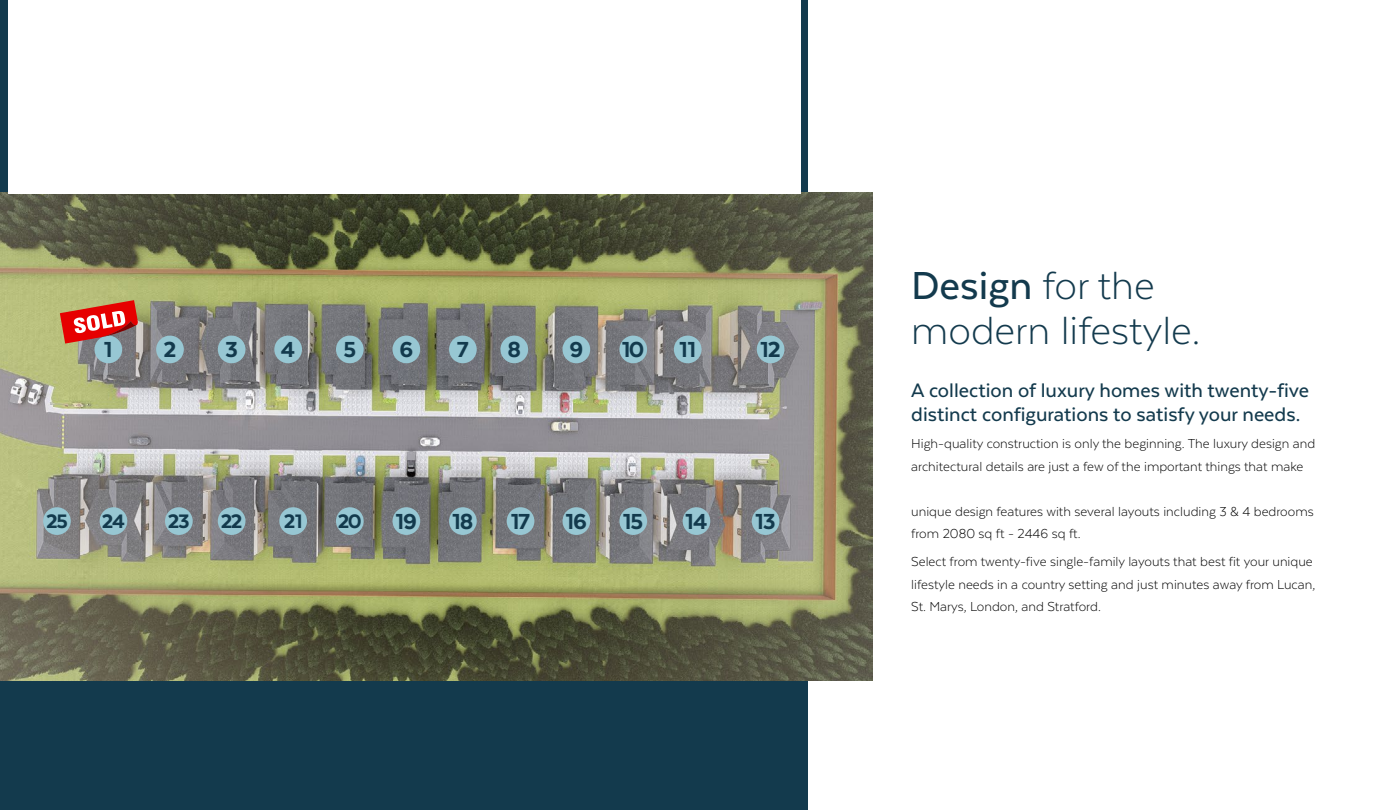
<style>
.page{position:relative;width:1395px;height:810px;background:#fff}
.page>*{position:absolute;margin:0;border:0;box-sizing:border-box;transform-origin:0 0}
.t1{font:300 45px/45px "Texta";color:#133a4d}
.t2{font:800 25.12px "Texta Alt";letter-spacing:-.04em;color:#133a4d}
.t3{font:500 22.5px/23.8px "Texta";color:#133a4d}
.t4{font:800 22.5px "Texta Alt";letter-spacing:-.06em;color:#133a4d}
.t5{font:300 15px/22.5px "Texta";color:#000}
.s1{font-weight:500}
</style>
<div class="page">
<div style="left:0;top:0;width:807px;height:810px;background:#133a4d"></div>
<img style="left:0;top:192px;width:873px;height:488px">
<div style="left:95px;top:336px;width:27px;height:27px;background:#97c7d3;border-radius:50%"></div>
<div style="left:100px;top:507px;width:27px;height:28px;background:#97c7d3;border-radius:50%"></div>
<div style="left:43px;top:507px;width:28px;height:28px;background:#97c7d3;border-radius:50%"></div>
<div style="left:156px;top:336px;width:28px;height:27px;background:#97c7d3;border-radius:50%"></div>
<div style="left:165px;top:507px;width:28px;height:28px;background:#97c7d3;border-radius:50%"></div>
<div style="left:218px;top:336px;width:28px;height:27px;background:#97c7d3;border-radius:50%"></div>
<div style="left:218px;top:507px;width:28px;height:28px;background:#97c7d3;border-radius:50%"></div>
<div style="left:274px;top:336px;width:28px;height:27px;background:#97c7d3;border-radius:50%"></div>
<div style="left:279px;top:507px;width:28px;height:28px;background:#97c7d3;border-radius:50%"></div>
<div style="left:336px;top:336px;width:28px;height:27px;background:#97c7d3;border-radius:50%"></div>
<div style="left:336px;top:507px;width:28px;height:28px;background:#97c7d3;border-radius:50%"></div>
<div style="left:393px;top:336px;width:27px;height:27px;background:#97c7d3;border-radius:50%"></div>
<div style="left:393px;top:507px;width:27px;height:28px;background:#97c7d3;border-radius:50%"></div>
<div style="left:449px;top:336px;width:28px;height:27px;background:#97c7d3;border-radius:50%"></div>
<div style="left:449px;top:507px;width:28px;height:28px;background:#97c7d3;border-radius:50%"></div>
<div style="left:500px;top:336px;width:28px;height:27px;background:#97c7d3;border-radius:50%"></div>
<div style="left:507px;top:507px;width:27px;height:28px;background:#97c7d3;border-radius:50%"></div>
<div style="left:563px;top:336px;width:27px;height:27px;background:#97c7d3;border-radius:50%"></div>
<div style="left:563px;top:507px;width:27px;height:28px;background:#97c7d3;border-radius:50%"></div>
<div style="left:619px;top:336px;width:28px;height:27px;background:#97c7d3;border-radius:50%"></div>
<div style="left:619px;top:507px;width:28px;height:28px;background:#97c7d3;border-radius:50%"></div>
<div style="left:674px;top:336px;width:28px;height:27px;background:#97c7d3;border-radius:50%"></div>
<div style="left:683px;top:507px;width:27px;height:28px;background:#97c7d3;border-radius:50%"></div>
<div style="left:757px;top:336px;width:27px;height:27px;background:#97c7d3;border-radius:50%"></div>
<div style="left:752px;top:507px;width:27px;height:28px;background:#97c7d3;border-radius:50%"></div>
<svg style="left:60px;top:300px;width:78px;height:44px;background:#ce5e52"></svg>
<div style="left:8px;top:0;width:792px;height:194px;background:#fff"></div>
<h2 class="t2" style="left:104px;top:337px;width:10px">1</h2>
<h2 class="t2" style="left:164px;top:337px;width:14px">2</h2>
<h2 class="t2" style="left:225px;top:337px;width:14px">3</h2>
<h2 class="t2" style="left:281px;top:337px;width:16px">4</h2>
<h2 class="t2" style="left:343px;top:337px;width:14px">5</h2>
<h2 class="t2" style="left:399px;top:337px;width:15px">6</h2>
<h2 class="t2" style="left:457px;top:337px;width:13px">7</h2>
<h2 class="t2" style="left:507px;top:337px;width:15px">8</h2>
<h2 class="t2" style="left:569px;top:337px;width:15px">9</h2>
<h2 class="t2" style="left:622px;top:337px;width:24px">10</h2>
<h2 class="t2" style="left:679px;top:337px;width:18px">11</h2>
<h2 class="t2" style="left:760px;top:337px;width:22px">12</h2>
<h3 class="t4" style="left:46px;top:509px;width:23px">25</h3>
<h3 class="t4" style="left:102px;top:509px;width:25px">24</h3>
<h3 class="t4" style="left:168px;top:509px;width:23px">23</h3>
<h3 class="t4" style="left:221px;top:509px;width:23px">22</h3>
<h3 class="t4" style="left:284px;top:509px;width:20px">21</h3>
<h3 class="t4" style="left:338px;top:509px;width:26px">20</h3>
<h2 class="t2" style="left:396px;top:508px;width:23px">19</h2>
<h2 class="t2" style="left:452px;top:508px;width:22px">18</h2>
<h2 class="t2" style="left:511px;top:508px;width:21px">17</h2>
<h2 class="t2" style="left:566px;top:508px;width:23px">16</h2>
<h2 class="t2" style="left:623px;top:508px;width:21px">15</h2>
<h2 class="t2" style="left:685px;top:508px;width:24px">14</h2>
<h2 class="t2" style="left:755px;top:508px;width:22px">13</h2>
<h1 class="t1" style="left:911px;top:263px;width:291px"><span class="s1">Design</span> for the modern lifestyle.</h1>
<h3 class="t3" style="left:911px;top:378px;width:399px">A collection of luxury homes with twenty-five distinct configurations to satisfy your needs.</h3>
<p class="t5" style="left:911px;top:433px;width:406px">High-quality construction is only the beginning. The luxury design and architectural details are just a few of the important things that make</p>
<p class="t5" style="left:911px;top:500px;width:404px">unique design features with several layouts including 3 &amp; 4 bedrooms from 2080 sq ft - 2446 sq ft.</p>
<p class="t5" style="left:911px;top:550px;width:406px">Select from twenty-five single-family layouts that best fit your unique lifestyle needs in a country setting and just minutes away from Lucan,<br>St. Marys, London, and Stratford.</p>
</div>
